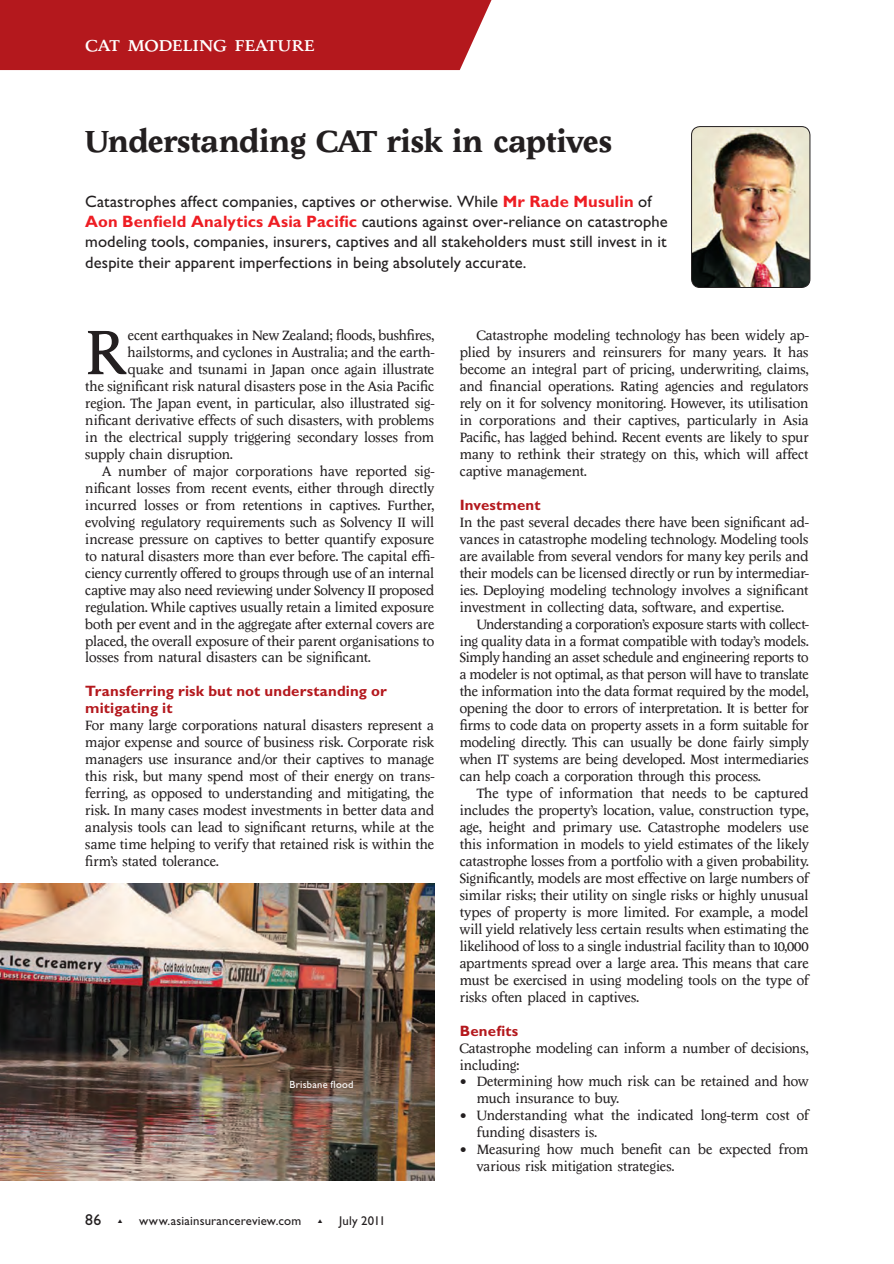
<style>
.page{position:relative;width:894px;height:1264px;background:#fff}
.page>*{position:absolute;margin:0;border:0;box-sizing:border-box;transform-origin:0 0}
.t1{font:64.8px "Economist 101";color:#231f20}
.t2{font:700 31.5px "Economist 101";letter-spacing:.005em;color:#231f20}
.t3{font:22.5px "Economist 101 Small Cap";letter-spacing:-.02em;color:#fff}
.t4{font:16.5px/20.2px "Gill Sans";letter-spacing:.005em;color:#231f20}
.t5{font:15.75px "Gill Sans";color:#231f20}
.t6{font:700 15px/17px "Gill Sans";letter-spacing:.01em;color:#b4181d}
.t7{font:13.95px/17px "Economist 101";letter-spacing:-.005em;color:#231f20;text-align:justify}
.t8{font:12.75px "Gill Sans";letter-spacing:.015em;color:#231f20}
.t9{font:10.5px "Gill Sans";letter-spacing:.02em;color:#fff}
.s1{font-weight:700;color:#ee1d23}
</style>
<div class="page">
<img style="left:691px;top:127px;width:118px;height:160px">
<div style="left:691px;top:126px;width:119px;height:162px;border:1px solid #231f20;border-radius:9px"></div>
<img style="left:0;top:883px;width:434px;height:297px">
<div style="left:0;top:0;width:492px;height:70px;background:#b4181d"></div>
<h3 class="t3" style="left:85px;top:34px;width:231px">CAT Modeling Feature</h3>
<h2 class="t2" style="left:85px;top:124px;width:528px">Understanding CAT risk in captives</h2>
<p class="t4" style="left:85px;top:191px;width:583px">Catastrophes affect companies, captives or otherwise. While <span class="s1">Mr Rade Musulin</span> of <span class="s1">Aon Benfield Analytics Asia Pacific</span> cautions against over-reliance on catastrophe modeling tools, companies, insurers, captives and all stakeholders must still invest in it despite their apparent imperfections in being absolutely accurate.</p>
<h1 class="t1" style="left:85px;top:317px;width:40px">R</h1>
<p class="t7" style="left:128px;top:327px;width:308px">ecent earthquakes in New Zealand; floods, bushfires,</p>
<p class="t7" style="left:128px;top:344px;width:308px">hailstorms, and cyclones in Australia; and the earth-</p>
<p class="t7" style="left:128px;top:361px;width:308px">quake and tsunami in Japan once again illustrate</p>
<p class="t7" style="left:85px;top:378px;width:350px">the significant risk natural disasters pose in the Asia Pacific</p>
<p class="t7" style="left:85px;top:395px;width:350px">region. The Japan event, in particular, also illustrated sig-</p>
<p class="t7" style="left:85px;top:412px;width:350px">nificant derivative effects of such disasters, with problems</p>
<p class="t7" style="left:85px;top:429px;width:350px">in the electrical supply triggering secondary losses from</p>
<p class="t7" style="left:85px;top:446px;width:149px">supply chain disruption.</p>
<p class="t7" style="left:102px;top:463px;width:333px">A number of major corporations have reported sig-</p>
<p class="t7" style="left:85px;top:480px;width:350px">nificant losses from recent events, either through directly</p>
<p class="t7" style="left:85px;top:497px;width:350px">incurred losses or from retentions in captives. Further,</p>
<p class="t7" style="left:85px;top:514px;width:350px">evolving regulatory requirements such as Solvency II will</p>
<p class="t7" style="left:85px;top:531px;width:350px">increase pressure on captives to better quantify exposure</p>
<p class="t7" style="left:85px;top:547px;width:350px">to natural disasters more than ever before. The capital effi-</p>
<p class="t7" style="left:85px;top:564px;width:350px">ciency currently offered to groups through use of an internal</p>
<p class="t7" style="left:85px;top:581px;width:350px">captive may also need reviewing under Solvency II proposed</p>
<p class="t7" style="left:85px;top:598px;width:350px">regulation. While captives usually retain a limited exposure</p>
<p class="t7" style="left:85px;top:615px;width:350px">both per event and in the aggregate after external covers are</p>
<p class="t7" style="left:85px;top:632px;width:350px">placed, the overall exposure of their parent organisations to</p>
<p class="t7" style="left:85px;top:649px;width:287px">losses from natural disasters can be significant.</p>
<p class="t6" style="left:85px;top:682px;width:303px">Transferring risk but not understanding or mitigating it</p>
<p class="t7" style="left:85px;top:717px;width:350px">For many large corporations natural disasters represent a major expense and source of business risk. Corporate risk managers use insurance and/or their captives to manage this risk, but many spend most of their energy on trans&shy;ferring, as opposed to understanding and mitigating, the risk. In many cases modest investments in better data and analysis tools can lead to significant returns, while at the same time helping to verify that retained risk is within the firm’s stated tolerance.</p>
<p class="t9" style="left:289px;top:1077px;width:65px">Brisbane flood</p>
<p class="t5" style="left:85px;top:1210px;width:18px">86</p>
<p class="t8" style="left:118px;top:1212px;width:185px">▲ www.asiainsurancereview.com</p>
<p class="t8" style="left:318px;top:1212px;width:69px">▲ July 2011</p>
<p class="t7" style="left:459px;top:327px;width:350px;text-indent:17px">Catastrophe modeling technology has been widely ap&shy;plied by insurers and reinsurers for many years. It has become an integral part of pricing, underwriting, claims, and financial operations. Rating agencies and regulators rely on it for solvency monitoring. However, its utilisation in corporations and their captives, particularly in Asia Pacific, has lagged behind. Recent events are likely to spur many to rethink their strategy on this, which will affect captive management.</p>
<p class="t6" style="left:459px;top:496px;width:82px">Investment</p>
<p class="t7" style="left:459px;top:514px;width:350px">In the past several decades there have been significant ad&shy;vances in catastrophe modeling technology. Modeling tools are available from several vendors for many key perils and their models can be licensed directly or run by intermediar&shy;ies. Deploying modeling technology involves a significant investment in collecting data, software, and expertise.</p>
<p class="t7" style="left:459px;top:615px;width:350px;text-indent:17px">Understanding a corporation’s exposure starts with collect&shy;ing quality data in a format compatible with today’s models.<br>Simply handing an asset schedule and engineering reports to a modeler is not optimal, as that person will have to translate the information into the data format required by the model, opening the door to errors of interpretation. It is better for firms to code data on property assets in a form suitable for modeling directly. This can usually be done fairly simply when IT systems are being developed. Most intermediaries can help coach a corporation through this process.</p>
<p class="t7" style="left:459px;top:785px;width:350px;text-indent:17px">The type of information that needs to be captured includes the property’s location, value, construction type, age, height and primary use. Catastrophe modelers use this information in models to yield estimates of the likely catastrophe losses from a portfolio with a given probability.<br>Significantly, models are most effective on large numbers of similar risks; their utility on single risks or highly unusual types of property is more limited. For example, a model will yield relatively less certain results when estimating the likelihood of loss to a single industrial facility than to 10,000 apartments spread over a large area. This means that care must be exercised in using modeling tools on the type of risks often placed in captives.</p>
<p class="t6" style="left:459px;top:1021px;width:60px">Benefits</p>
<p class="t7" style="left:459px;top:1039px;width:350px">Catastrophe modeling can inform a number of decisions, including:</p>
<p class="t7" style="left:476px;top:1073px;width:333px;text-indent:-17px">• Determining how much risk can be retained and how much insurance to buy.</p>
<p class="t7" style="left:476px;top:1107px;width:333px;text-indent:-17px">• Understanding what the indicated long-term cost of funding disasters is.</p>
<p class="t7" style="left:476px;top:1141px;width:333px;text-indent:-17px">• Measuring how much benefit can be expected from various risk mitigation strategies.</p>
</div>
